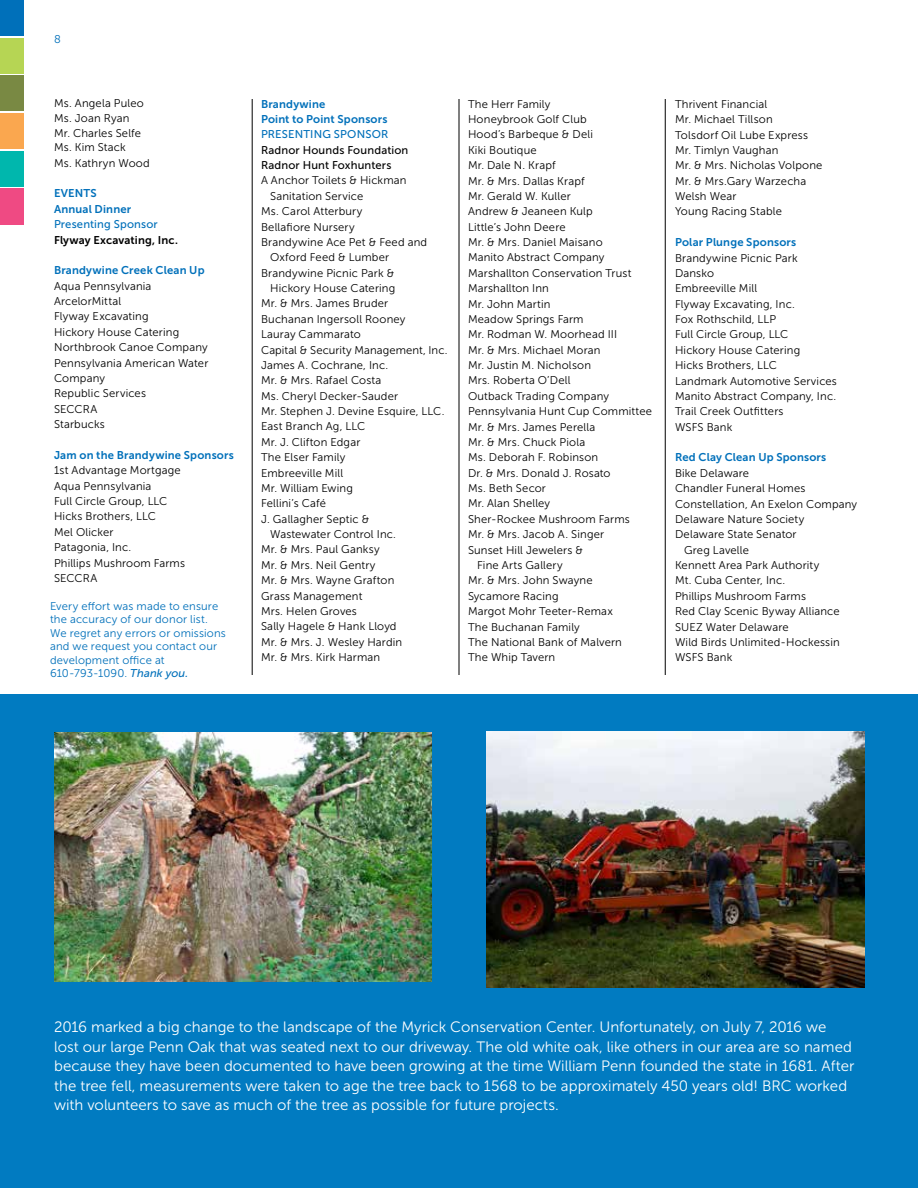
<style>
.page{position:relative;width:918px;height:1188px;background:#fff}
.page>*{position:absolute;margin:0;border:0;box-sizing:border-box;transform-origin:0 0}
.t1{font:15px/19.5px "Museo Sans 300";color:#fff}
.t2{font:11.25px/15.5px "Museo Sans 300";letter-spacing:.015em;color:#000}
.t3{font:11.25px/13.5px "Museo Sans 300";letter-spacing:.015em;color:#0070ba}
.t4{font:11.25px/15.5px "Museo Sans 700";letter-spacing:.015em;color:#0070ba}
.t5{font:11.25px/15.5px "Museo Sans 500";letter-spacing:.015em;color:#000}
.t6{font:11.25px "Museo Sans 500";letter-spacing:.015em;color:#0070ba}
.t7{font:11.25px "Museo Sans 700";letter-spacing:.01em;color:#000}
.s1{font-family:"Museo Sans 500";font-style:italic}
</style>
<div class="page">
<div style="left:0;top:695px;width:918px;height:493px;background:#017bc1"></div>
<img style="left:487px;top:732px;width:377px;height:255px">
<img style="left:54px;top:733px;width:378px;height:249px">
<hr style="left:252px;top:99px;width:1px;height:576px;background:#000">
<hr style="left:459px;top:99px;width:1px;height:576px;background:#000">
<hr style="left:665px;top:99px;width:1px;height:576px;background:#000">
<div style="left:0;top:0;width:24px;height:36px;background:#0070ba"></div>
<div style="left:0;top:38px;width:24px;height:36px;background:#b6d554"></div>
<div style="left:0;top:75px;width:24px;height:36px;background:#798943"></div>
<div style="left:0;top:113px;width:24px;height:36px;background:#faa74f"></div>
<div style="left:0;top:151px;width:24px;height:36px;background:#00b7ad"></div>
<div style="left:0;top:189px;width:24px;height:36px;background:#ef4a83"></div>
<p class="t3" style="left:54px;top:32px;width:8px">8</p>
<p class="t2" style="left:54px;top:96px;width:97px;line-height:14.9px">Ms. Angela Puleo<br>Ms. Joan Ryan<br>Mr. Charles Selfe<br>Ms. Kim Stack<br>Ms. Kathryn Wood</p>
<p class="t4" style="left:54px;top:186px;width:79px">EVENTS<br>Annual Dinner</p>
<p class="t6" style="left:54px;top:218px;width:105px">Presenting Sponsor</p>
<p class="t7" style="left:54px;top:233px;width:125px">Flyway Excavating, I nc.</p>
<p class="t4" style="left:54px;top:263px;width:152px">Brandywine Creek Clean Up</p>
<p class="t2" style="left:54px;top:278px;width:156px">Aqua Pennsylvania<br>ArcelorMittal<br>Flyway Excavating<br>Hickory House Catering<br>Northbrook Canoe Company<br>Pennsylvania American Water<br>Company<br>Republic Services<br>SECCRA<br>Starbucks</p>
<p class="t4" style="left:54px;top:447px;width:181px">Jam on the Brandywine Sponsors</p>
<p class="t2" style="left:54px;top:463px;width:133px">1st Advantage Mortgage<br>Aqua Pennsylvania<br>Full Circle Group, LLC<br>Hicks Brothers, LLC<br>Mel Olicker<br>Patagonia, Inc.<br>Phillips Mushroom Farms<br>SECCRA</p>
<p class="t3" style="left:50px;top:599px;width:177px">Every effort was made to ensure the accuracy of our donor list.<br>We regret any errors or omissions and we request you contact our development office at<br>610-793-1090. <span class="s1">Thank you.</span></p>
<p class="t4" style="left:261px;top:96px;width:128px">Brandywine<br>Point to Point Sponsors</p>
<p class="t6" style="left:261px;top:128px;width:129px">PRESENTING SPONSOR</p>
<p class="t5" style="left:261px;top:142px;width:149px">Radnor Hounds Foundation<br>Radnor Hunt Foxhunters</p>
<p class="t2" style="left:261px;top:173px;width:147px">A Anchor Toilets &amp; Hickman</p>
<p class="t2" style="left:270px;top:188px;width:95px">Sanitation Service</p>
<p class="t2" style="left:261px;top:204px;width:103px">Ms. Carol Atterbury</p>
<p class="t2" style="left:261px;top:219px;width:95px">Bellafiore Nursery</p>
<p class="t2" style="left:261px;top:234px;width:168px">Brandywine Ace Pet &amp; Feed and</p>
<p class="t2" style="left:270px;top:250px;width:121px">Oxford Feed &amp; Lumber</p>
<p class="t2" style="left:261px;top:265px;width:135px">Brandywine Picnic Park &amp;</p>
<p class="t2" style="left:270px;top:281px;width:127px">Hickory House Catering</p>
<p class="t2" style="left:261px;top:296px;width:129px">Mr. &amp; Mrs. James Bruder</p>
<p class="t2" style="left:261px;top:311px;width:146px">Buchanan Ingersoll Rooney</p>
<p class="t2" style="left:261px;top:327px;width:101px">Lauray Cammarato</p>
<p class="t2" style="left:261px;top:342px;width:188px">Capital &amp; Security Management, Inc.</p>
<p class="t2" style="left:261px;top:357px;width:129px">James A. Cochrane, Inc.</p>
<p class="t2" style="left:261px;top:373px;width:122px">Mr. &amp; Mrs. Rafael Costa</p>
<p class="t2" style="left:261px;top:388px;width:139px">Ms. Cheryl Decker-Sauder</p>
<p class="t2" style="left:261px;top:404px;width:185px">Mr. Stephen J. Devine Esquire, LLC.</p>
<p class="t2" style="left:261px;top:419px;width:106px">East Branch Ag, LLC</p>
<p class="t2" style="left:261px;top:434px;width:101px">Mr. J. Clifton Edgar</p>
<p class="t2" style="left:261px;top:450px;width:86px">The Elser Family</p>
<p class="t2" style="left:261px;top:465px;width:84px">Embreeville Mill</p>
<p class="t2" style="left:261px;top:480px;width:93px">Mr. William Ewing</p>
<p class="t2" style="left:261px;top:496px;width:67px">Fellini’s Café</p>
<p class="t2" style="left:261px;top:511px;width:110px">J. Gallagher Septic &amp;</p>
<p class="t2" style="left:270px;top:527px;width:127px">Wastewater Control Inc.</p>
<p class="t2" style="left:261px;top:542px;width:120px">Mr. &amp; Mrs. Paul Ganksy</p>
<p class="t2" style="left:261px;top:557px;width:116px">Mr. &amp; Mrs. Neil Gentry</p>
<p class="t2" style="left:261px;top:573px;width:135px">Mr. &amp; Mrs. Wayne Grafton</p>
<p class="t2" style="left:261px;top:588px;width:103px">Grass Management</p>
<p class="t2" style="left:261px;top:603px;width:97px">Mrs. Helen Groves</p>
<p class="t2" style="left:261px;top:619px;width:137px">Sally Hagele &amp; Hank Lloyd</p>
<p class="t2" style="left:261px;top:634px;width:143px">Mr. &amp; Mrs. J. Wesley Hardin</p>
<p class="t2" style="left:261px;top:650px;width:121px">Mr. &amp; Mrs. Kirk Harman</p>
<p class="t2" style="left:468px;top:96px;width:84px">The Herr Family</p>
<p class="t2" style="left:468px;top:112px;width:120px">Honeybrook Golf Club</p>
<p class="t2" style="left:468px;top:127px;width:127px">Hood’s Barbeque &amp; Deli</p>
<p class="t2" style="left:468px;top:142px;width:70px">Kiki Boutique</p>
<p class="t2" style="left:468px;top:158px;width:89px">Mr. Dale N. Krapf</p>
<p class="t2" style="left:468px;top:173px;width:118px">Mr. &amp; Mrs. Dallas Krapf</p>
<p class="t2" style="left:468px;top:188px;width:104px">Mr. Gerald W. Kuller</p>
<p class="t2" style="left:468px;top:204px;width:126px">Andrew &amp; Jeaneen Kulp</p>
<p class="t2" style="left:468px;top:219px;width:99px">Little’s John Deere</p>
<p class="t2" style="left:468px;top:235px;width:136px">Mr. &amp; Mrs. Daniel Maisano</p>
<p class="t2" style="left:468px;top:250px;width:138px">Manito Abstract Company</p>
<p class="t2" style="left:468px;top:265px;width:165px">Marshallton Conservation Trust</p>
<p class="t2" style="left:468px;top:281px;width:82px">Marshallton Inn</p>
<p class="t2" style="left:468px;top:296px;width:84px">Mr. John Martin</p>
<p class="t2" style="left:468px;top:311px;width:117px">Meadow Springs Farm</p>
<p class="t2" style="left:468px;top:327px;width:151px">Mr. Rodman W. Moorhead III</p>
<p class="t2" style="left:468px;top:342px;width:134px">Mr. &amp; Mrs. Michael Moran</p>
<p class="t2" style="left:468px;top:358px;width:124px">Mr. Justin M. Nicholson</p>
<p class="t2" style="left:468px;top:373px;width:104px">Mrs. Roberta O’Dell</p>
<p class="t2" style="left:468px;top:388px;width:143px">Outback Trading Company</p>
<p class="t2" style="left:468px;top:404px;width:185px">Pennsylvania Hunt Cup Committee</p>
<p class="t2" style="left:468px;top:419px;width:129px">Mr. &amp; Mrs. James Perella</p>
<p class="t2" style="left:468px;top:434px;width:119px">Mr. &amp; Mrs. Chuck Piola</p>
<p class="t2" style="left:468px;top:450px;width:132px">Ms. Deborah F. Robinson</p>
<p class="t2" style="left:468px;top:465px;width:144px">Dr. &amp; Mrs. Donald J. Rosato</p>
<p class="t2" style="left:468px;top:481px;width:79px">Ms. Beth Secor</p>
<p class="t2" style="left:468px;top:496px;width:84px">Mr. Alan Shelley</p>
<p class="t2" style="left:468px;top:511px;width:163px">Sher-Rockee Mushroom Farms</p>
<p class="t2" style="left:468px;top:527px;width:138px">Mr. &amp; Mrs. Jacob A. Singer</p>
<p class="t2" style="left:468px;top:542px;width:117px">Sunset Hill Jewelers &amp;</p>
<p class="t2" style="left:477px;top:557px;width:87px">Fine Arts Gallery</p>
<p class="t2" style="left:468px;top:573px;width:126px">Mr. &amp; Mrs. John Swayne</p>
<p class="t2" style="left:468px;top:588px;width:92px">Sycamore Racing</p>
<p class="t2" style="left:468px;top:604px;width:146px">Margot Mohr Teeter-Remax</p>
<p class="t2" style="left:468px;top:619px;width:113px">The Buchanan Family</p>
<p class="t2" style="left:468px;top:634px;width:155px">The National Bank of Malvern</p>
<p class="t2" style="left:468px;top:650px;width:89px">The Whip Tavern</p>
<p class="t2" style="left:675px;top:96px;width:149px">Thrivent Financial<br>Mr. Michael Tillson<br>Tolsdorf Oil Lube Express<br>Mr. Timlyn Vaughan<br>Mr. &amp; Mrs. Nicholas Volpone<br>Mr. &amp; Mrs.Gary Warzecha<br>Welsh Wear<br>Young Racing Stable</p>
<p class="t4" style="left:675px;top:235px;width:123px">Polar Plunge Sponsors</p>
<p class="t2" style="left:675px;top:250px;width:163px">Brandywine Picnic Park<br>Dansko<br>Embreeville Mill<br>Flyway Excavating, Inc.<br>Fox Rothschild, LLP<br>Full Circle Group, LLC<br>Hickory House Catering<br>Hicks Brothers, LLC<br>Landmark Automotive Services<br>Manito Abstract Company, Inc.<br>Trail Creek Outfitters<br>WSFS Bank</p>
<p class="t4" style="left:675px;top:450px;width:153px">Red Clay Clean Up Sponsors</p>
<p class="t2" style="left:675px;top:465px;width:76px">Bike Delaware</p>
<p class="t2" style="left:675px;top:481px;width:132px">Chandler Funeral Homes</p>
<p class="t2" style="left:675px;top:496px;width:184px">Constellation, An Exelon Company</p>
<p class="t2" style="left:675px;top:511px;width:131px">Delaware Nature Society</p>
<p class="t2" style="left:675px;top:527px;width:123px">Delaware State Senator</p>
<p class="t2" style="left:684px;top:542px;width:66px">Greg Lavelle</p>
<p class="t2" style="left:675px;top:558px;width:146px">Kennett Area Park Authority</p>
<p class="t2" style="left:675px;top:573px;width:112px">Mt. Cuba Center, Inc.</p>
<p class="t2" style="left:675px;top:588px;width:133px">Phillips Mushroom Farms</p>
<p class="t2" style="left:675px;top:604px;width:166px">Red Clay Scenic Byway Alliance</p>
<p class="t2" style="left:675px;top:619px;width:115px">SUEZ Water Delaware</p>
<p class="t2" style="left:675px;top:634px;width:166px">Wild Birds Unlimited-Hockessin</p>
<p class="t2" style="left:675px;top:650px;width:59px">WSFS Bank</p>
<p class="t1" style="left:54px;top:1018px;width:802px">2016 marked a big change to the landscape of the Myrick Conservation Center. Unfortunately, on July 7, 2016 we lost our large Penn Oak that was seated next to our driveway. The old white oak, like others in our area are so named because they have been documented to have been growing at the time William Penn founded the state in 1681. After the tree fell, measurements were taken to age the tree back to 1568 to be approximately 450 years old! BRC worked with volunteers to save as much of the tree as possible for future projects.</p>
</div>
